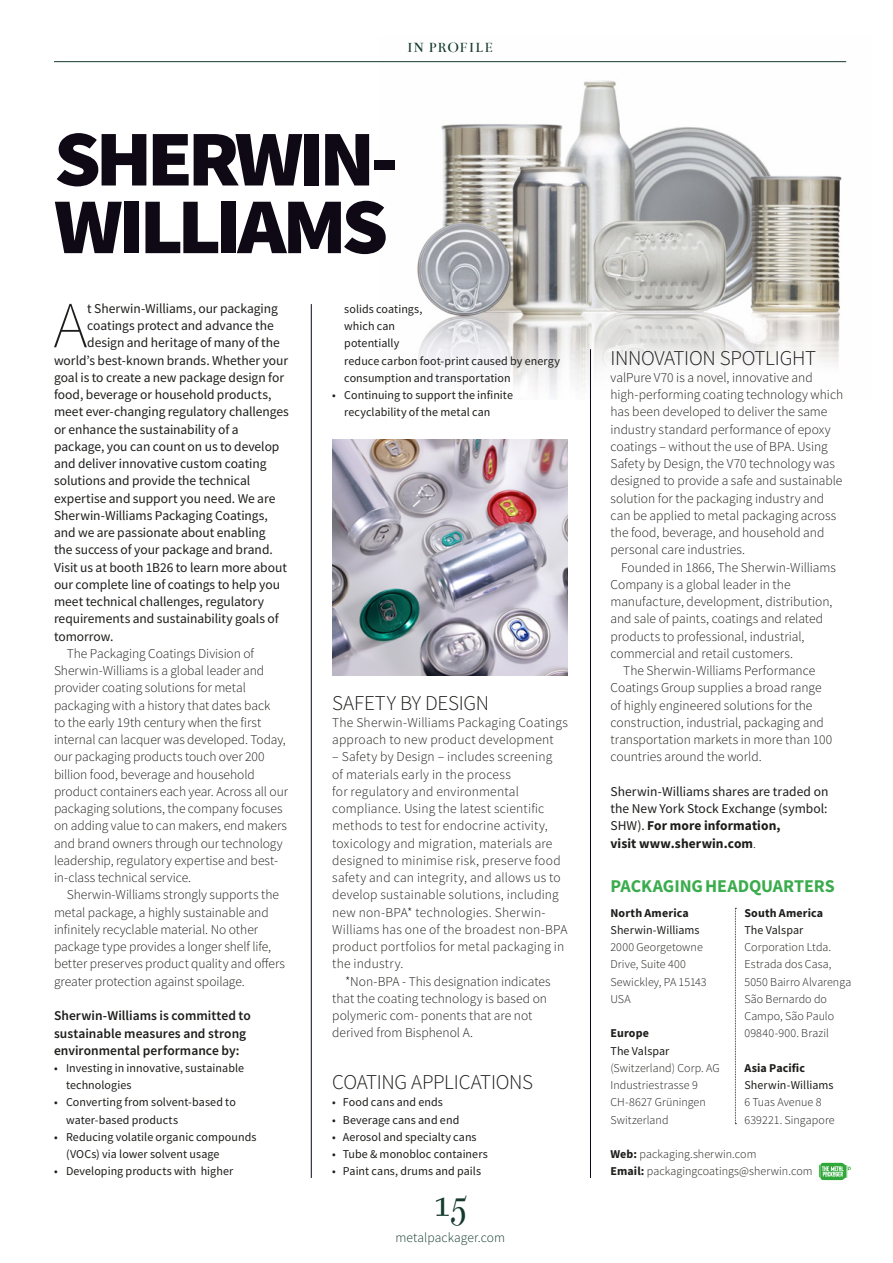
<style>
.page{position:relative;width:893px;height:1263px;background:#fff}
.page>*{position:absolute;margin:0;border:0;box-sizing:border-box;transform-origin:0 0}
.t1{font:900 79.2px/67.7px "Source Sans Pro";letter-spacing:-.065em;color:#0f0915;scale:1.05 1}
.t2{font:200 65.7px "Source Sans Pro";color:#1d1d1b}
.t3{font:45px "Bentham";color:#153a30;scale:.75 1}
.t4{font:300 21px "Source Sans Pro";letter-spacing:-.015em;color:#1d1d1b}
.t5{font:700 18px "Source Sans Pro";letter-spacing:-.005em;color:#3bac4d}
.t6{font:15px "Bentham";letter-spacing:.055em;color:#153a30}
.t7{font:300 13.5px/17.2px "Source Sans Pro";color:#1d1d1b}
.t8{font:13.5px/17.2px "Source Sans Pro";letter-spacing:-.005em;color:#1d1d1b}
.t9{font:600 13.5px/17.2px "Source Sans Pro";letter-spacing:.005em;color:#1d1d1b}
.t10{font:300 13.5px "Source Sans Pro";letter-spacing:.005em;color:#153a30}
.t11{font:12px/17.2px "Source Sans Pro";letter-spacing:.005em;color:#1d1d1b}
.t12{font:300 12px/17.2px "Source Sans Pro";letter-spacing:.005em;color:#1d1d1b}
.t13{font:700 12px "Source Sans Pro";letter-spacing:.01em;color:#1d1d1b}
.s1{font-weight:700}
.s2{font-weight:300}
</style>
<div class="page">
<img style="left:379px;top:61px;width:468px;height:336px">
<hr style="left:54px;top:61px;width:792px;height:1px;background:#153a30">
<hr style="left:311px;top:304px;width:1px;height:874px;background:#0f0915">
<hr style="left:590px;top:349px;width:1px;height:829px;background:#0f0915">
<svg style="left:819px;top:1163px;width:32px;height:17px"></svg>
<svg style="left:735px;top:908px;width:1px;height:216px"></svg>
<img style="left:332px;top:439px;width:236px;height:236px">
<p class="t6" style="left:407px;top:39px;width:88px">IN PROFILE</p>
<h1 class="t1" style="left:54px;top:124px;width:330px">SHERWIN-<br>WILLIAMS</h1>
<h2 class="t2" style="left:53px;top:286px;width:36px">A</h2>
<p class="t8" style="left:87px;top:300px;width:192px">t Sherwin-Williams, our packaging</p>
<p class="t8" style="left:87px;top:317px;width:188px">coatings protect and advance the</p>
<p class="t8" style="left:87px;top:334px;width:194px">design and heritage of many of the</p>
<p class="t8" style="left:54px;top:351px;width:236px">world’s best-known brands. Whether your</p>
<p class="t8" style="left:54px;top:369px;width:232px">goal is to create a new package design for</p>
<p class="t8" style="left:54px;top:386px;width:219px">food, beverage or household products,</p>
<p class="t8" style="left:54px;top:403px;width:236px">meet ever-changing regulatory challenges</p>
<p class="t8" style="left:54px;top:420px;width:186px">or enhance the sustainability of a</p>
<p class="t8" style="left:54px;top:438px;width:227px">package, you can count on us to develop</p>
<p class="t8" style="left:54px;top:455px;width:214px">and deliver innovative custom coating</p>
<p class="t8" style="left:54px;top:472px;width:198px">solutions and provide the technical</p>
<p class="t8" style="left:54px;top:489px;width:223px">expertise and support you need. We are</p>
<p class="t8" style="left:54px;top:507px;width:215px">Sherwin-Williams Packaging Coatings,</p>
<p class="t8" style="left:54px;top:524px;width:213px">and we are passionate about enabling</p>
<p class="t8" style="left:54px;top:541px;width:220px">the success of your package and brand.</p>
<p class="t8" style="left:54px;top:558px;width:234px">Visit us at booth 1B26 to learn more about</p>
<p class="t8" style="left:54px;top:576px;width:228px">our complete line of coatings to help you</p>
<p class="t8" style="left:54px;top:593px;width:212px">meet technical challenges, regulatory</p>
<p class="t8" style="left:54px;top:610px;width:226px">requirements and sustainability goals of</p>
<p class="t8" style="left:54px;top:627px;width:61px">tomorrow.</p>
<p class="t7" style="left:54px;top:645px;width:235px;text-indent:13px">The Packaging Coatings Division of Sherwin-Williams is a global leader and provider coating solutions for metal packaging with a history that dates back<br>to the early 19th century when the first internal can lacquer was developed. Today, our packaging products touch over 200 billion food, beverage and household product containers each year. Across all our packaging solutions, the company focuses on adding value to can makers, end makers and brand owners through our technology leadership, regulatory expertise and best&shy;in-class technical service.</p>
<p class="t7" style="left:54px;top:886px;width:233px;text-indent:13px">Sherwin-Williams strongly supports the metal package, a highly sustainable and infinitely recyclable material. No other package type provides a longer shelf life, better preserves product quality and offers greater protection against spoilage.</p>
<p class="t9" style="left:54px;top:1007px;width:198px">Sherwin-Williams is committed to sustainable measures and strong environmental performance by:</p>
<p class="t11" style="left:66px;top:1059px;width:180px;text-indent:-12px">• Investing in innovative, sustainable technologies</p>
<p class="t11" style="left:66px;top:1094px;width:171px;text-indent:-12px">• Converting from solvent-based to water-based products</p>
<p class="t11" style="left:66px;top:1128px;width:192px;text-indent:-12px">• Reducing volatile organic compounds (VOCs) via lower solvent usage</p>
<p class="t11" style="left:54px;top:1163px;width:181px">• Developing products with higher</p>
<p class="t11" style="left:344px;top:300px;width:217px">solids coatings,<br>which can<br>potentially<br>reduce carbon foot-print caused by energy consumption and transportation</p>
<p class="t11" style="left:344px;top:386px;width:170px;text-indent:-12px">• Continuing to support the infinite recyclability of the metal can</p>
<h3 class="t4" style="left:332px;top:690px;width:158px">SAFETY BY DESIGN</h3>
<p class="t7" style="left:332px;top:714px;width:237px">The Sherwin-Williams Packaging Coatings approach to new product development</p>
<p class="t7" style="left:332px;top:748px;width:237px">– Safety by Design – includes screening<br>of materials early in the process<br>for regulatory and environmental compliance. Using the latest scientific methods to test for endocrine activity, toxicology and migration, materials are designed to minimise risk, preserve food safety and can integrity, and allows us to develop sustainable solutions, including new non-BPA* technologies. Sherwin-Williams has one of the broadest non-BPA product portfolios for metal packaging in the industry.</p>
<p class="t7" style="left:332px;top:972px;width:220px;text-indent:13px">*Non-BPA - This designation indicates that the coating technology is based on polymeric com- ponents that are not derived from Bisphenol A.</p>
<h3 class="t4" style="left:332px;top:1069px;width:202px">COATING APPLICATIONS</h3>
<p class="t11" style="left:332px;top:1094px;width:112px">• Food cans and ends</p>
<p class="t11" style="left:332px;top:1111px;width:129px">• Beverage cans and end</p>
<p class="t11" style="left:332px;top:1128px;width:146px">• Aerosol and specialty cans</p>
<p class="t11" style="left:332px;top:1145px;width:157px">• Tube &amp; monobloc containers</p>
<p class="t11" style="left:332px;top:1163px;width:151px">• Paint cans, drums and pails</p>
<h3 class="t3" style="left:433px;top:1177px;width:47px">15</h3>
<p class="t10" style="left:395px;top:1229px;width:111px">metalpackager.com</p>
<h3 class="t4" style="left:610px;top:345px;width:207px">INNOVATION SPOTLIGHT</h3>
<p class="t7" style="left:610px;top:369px;width:234px">valPure V70 is a novel, innovative and high-performing coating technology which has been developed to deliver the same industry standard performance of epoxy coatings – without the use of BPA. Using Safety by Design, the V70 technology was designed to provide a safe and sustainable solution for the packaging industry and can be applied to metal packaging across the food, beverage, and household and personal care industries.</p>
<p class="t7" style="left:621px;top:558px;width:216px">Founded in 1866, The Sherwin-Williams</p>
<p class="t7" style="left:610px;top:576px;width:182px">Company is a global leader in the</p>
<p class="t7" style="left:610px;top:593px;width:224px">manufacture, development, distribution,</p>
<p class="t7" style="left:610px;top:610px;width:214px">and sale of paints, coatings and related</p>
<p class="t7" style="left:610px;top:627px;width:196px">products to professional, industrial,</p>
<p class="t7" style="left:610px;top:645px;width:184px">commercial and retail customers.</p>
<p class="t7" style="left:623px;top:662px;width:194px">The Sherwin-Williams Performance</p>
<p class="t7" style="left:610px;top:679px;width:213px">Coatings Group supplies a broad range</p>
<p class="t7" style="left:610px;top:696px;width:203px">of highly engineered solutions for the</p>
<p class="t7" style="left:610px;top:714px;width:215px">construction, industrial, packaging and</p>
<p class="t7" style="left:610px;top:731px;width:223px">transportation markets in more than 100</p>
<p class="t7" style="left:610px;top:748px;width:153px">countries around the world.</p>
<p class="t8" style="left:610px;top:783px;width:219px">Sherwin-Williams shares are traded on the New York Stock Exchange (symbol:<br>SHW). <span class="s1">For more information,<br>visit www.sherwin.com</span><span class="s2">.</span></p>
<h3 class="t5" style="left:610px;top:874px;width:226px">PACKAGING HEADQUARTERS</h3>
<p class="t13" style="left:744px;top:904px;width:80px">South America</p>
<p class="t11" style="left:744px;top:921px;width:60px">The Valspar</p>
<p class="t12" style="left:744px;top:938px;width:108px">Corporation Ltda.<br>Estrada dos Casa,<br>5050 Bairro Alvarenga<br>São Bernardo do<br>Campo, São Paulo<br>09840-900. Brazil</p>
<p class="t13" style="left:744px;top:1060px;width:62px">Asia Pacific</p>
<p class="t11" style="left:744px;top:1076px;width:91px">Sherwin-Williams</p>
<p class="t12" style="left:744px;top:1094px;width:92px">6 Tuas Avenue 8<br>639221. Singapore</p>
<p class="t12" style="left:610px;top:1145px;width:204px"><span class="s1">Web:</span> packaging.sherwin.com<br><span class="s1">Email:</span> packagingcoatings@sherwin.com</p>
<p class="t13" style="left:610px;top:904px;width:80px">North America</p>
<p class="t11" style="left:610px;top:921px;width:91px">Sherwin-Williams</p>
<p class="t12" style="left:610px;top:938px;width:98px">2000 Georgetowne<br>Drive, Suite 400<br>Sewickley, PA 15143<br>USA</p>
<p class="t13" style="left:610px;top:1025px;width:40px">Europe</p>
<p class="t11" style="left:610px;top:1042px;width:60px">The Valspar</p>
<p class="t12" style="left:610px;top:1059px;width:111px">(Switzerland) Corp. AG<br>Industriestrasse 9<br>CH-8627 Grüningen<br>Switzerland</p>
</div>
